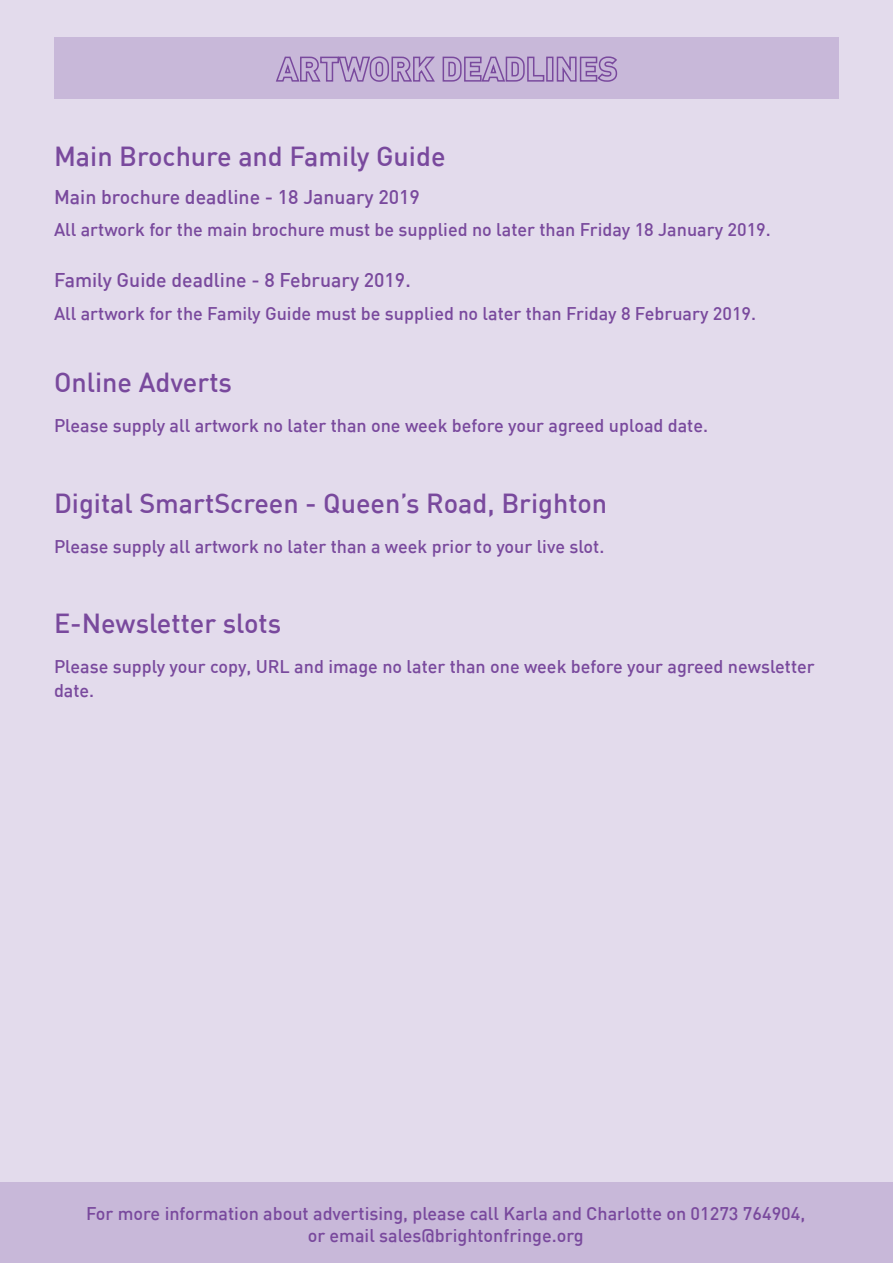
<style>
.page{position:relative;width:893px;height:1263px;background:#fff}
.page>*{position:absolute;margin:0;border:0;box-sizing:border-box;transform-origin:0 0}
.t1{font:500 27px "DIN";color:#79499d}
.t2{font:500 19.5px "DIN";color:#79499d}
.t3{font:500 18px/24px "DIN";color:#79499d}
</style>
<div class="page">
<div style="left:0;top:0;width:893px;height:1182px;background:#e3dbec"></div>
<div style="left:54px;top:37px;width:784px;height:62px;background:#c8b8d9"></div>
<div style="left:0;top:1182px;width:893px;height:81px;background:#c8b8d9"></div>
<svg style="left:276px;top:56px;width:269px;height:26px"></svg>
<div style="left:546px;top:57px;width:7px;height:25px;border:2px solid #79499d"></div>
<svg style="left:556px;top:56px;width:62px;height:26px"></svg>
<h1 class="t1" style="left:54px;top:139px;width:393px">Main Brochure and Family Guide</h1>
<p class="t2" style="left:54px;top:184px;width:367px">Main brochure deadline - 18 January 2019</p>
<p class="t3" style="left:54px;top:217px;width:718px">All artwork for the main brochure must be supplied no later than Friday 18 January 2019.</p>
<p class="t2" style="left:54px;top:268px;width:358px">Family Guide deadline - 8 February 2019.</p>
<p class="t3" style="left:54px;top:301px;width:704px">All artwork for the Family Guide must be supplied no later than Friday 8 February 2019.</p>
<h1 class="t1" style="left:54px;top:365px;width:180px">Online Adverts</h1>
<p class="t3" style="left:54px;top:413px;width:656px">Please supply all artwork no later than one week before your agreed upload date.</p>
<h1 class="t1" style="left:54px;top:486px;width:555px">Digital SmartScreen - Queen’s Road, Brighton</h1>
<p class="t3" style="left:54px;top:534px;width:552px">Please supply all artwork no later than a week prior to your live slot.</p>
<h1 class="t1" style="left:54px;top:606px;width:229px">E-Newsletter slots</h1>
<p class="t3" style="left:54px;top:654px;width:762px">Please supply your copy, URL and image no later than one week before your agreed newsletter date.</p>
<p class="t3" style="left:86px;top:1201px;width:721px;line-height:22.5px;text-align:center">For more information about advertising, please call Karla and Charlotte on 01273 764904, or email sales@brightonfringe.org</p>
</div>
